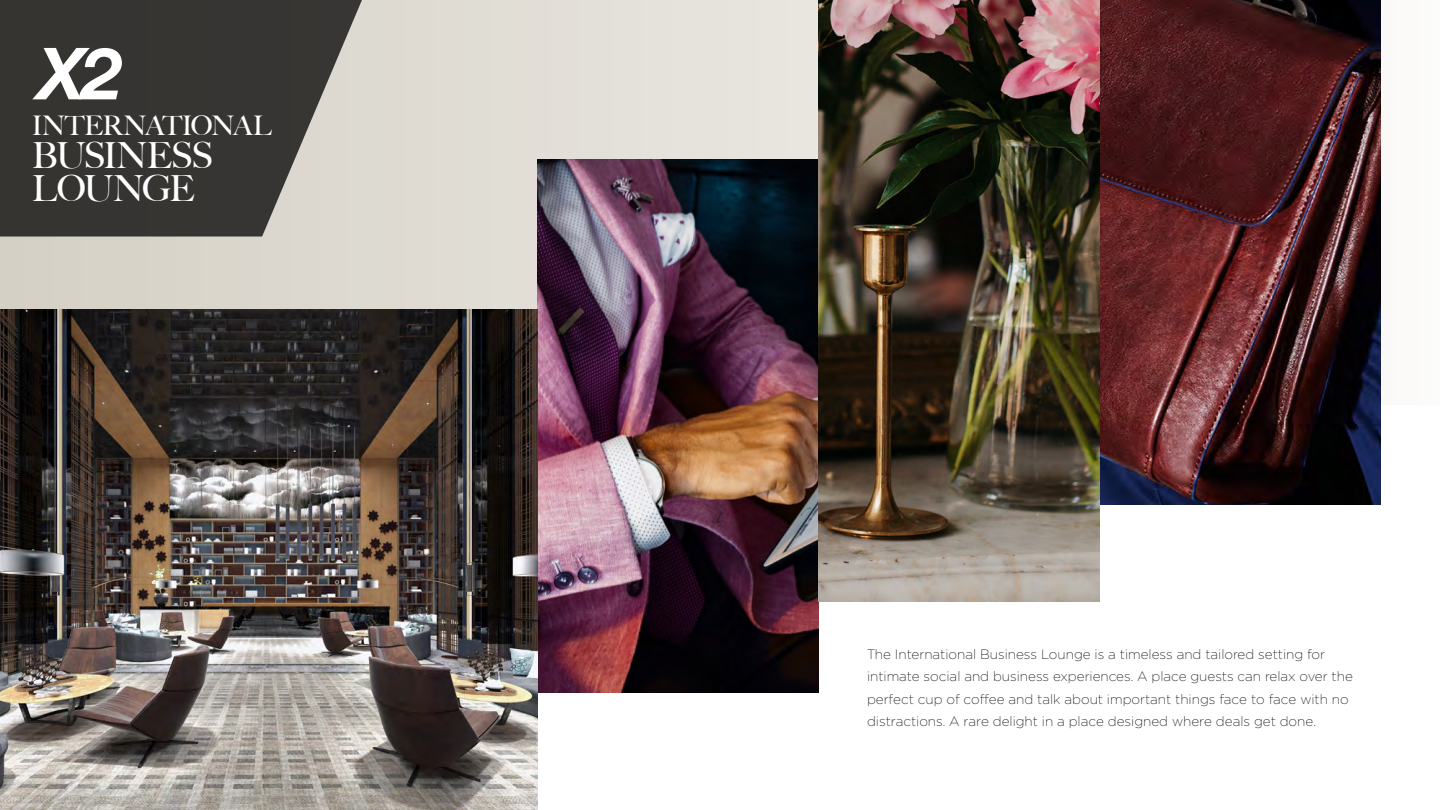
<style>
.page{position:relative;width:1440px;height:810px;background:#fff}
.page>*{position:absolute;margin:0;border:0;box-sizing:border-box;transform-origin:0 0}
.t1{font:italic 700 72px "Helvetica Neue";color:#fff}
.t2{font:500 36px/33px "Big Caslon";letter-spacing:-.05em;color:#fff}
.t3{font:500 27px "Big Caslon";letter-spacing:-.035em;color:#fff}
.t4{font:200 13.5px/22.5px "Gotham";color:#000}
</style>
<div class="page">
<svg style="left:0;top:0;width:1381px;height:405px;background:#ddd9d2"></svg>
<svg style="left:0;top:0;width:627px;height:237px;background:#87847f"></svg>
<img style="left:1099px;top:0;width:281px;height:505px">
<img style="left:537px;top:159px;width:281px;height:534px">
<img style="left:0;top:310px;width:537px;height:500px">
<img style="left:818px;top:0;width:281px;height:602px">
<h1 class="t1" style="left:37px;top:17px;width:86px">X2</h1>
<h3 class="t3" style="left:32px;top:103px;width:241px">INTERNATIONAL</h3>
<h2 class="t2" style="left:32px;top:138px;width:183px">BUSINESS<br>LOUNGE</h2>
<p class="t4" style="left:867px;top:642px;width:487px">The International Business Lounge is a timeless and tailored setting for intimate social and business experiences. A place guests can relax over the perfect cup of coffee and talk about important things face to face with no distractions. A rare delight in a place designed where deals get done.</p>
</div>
